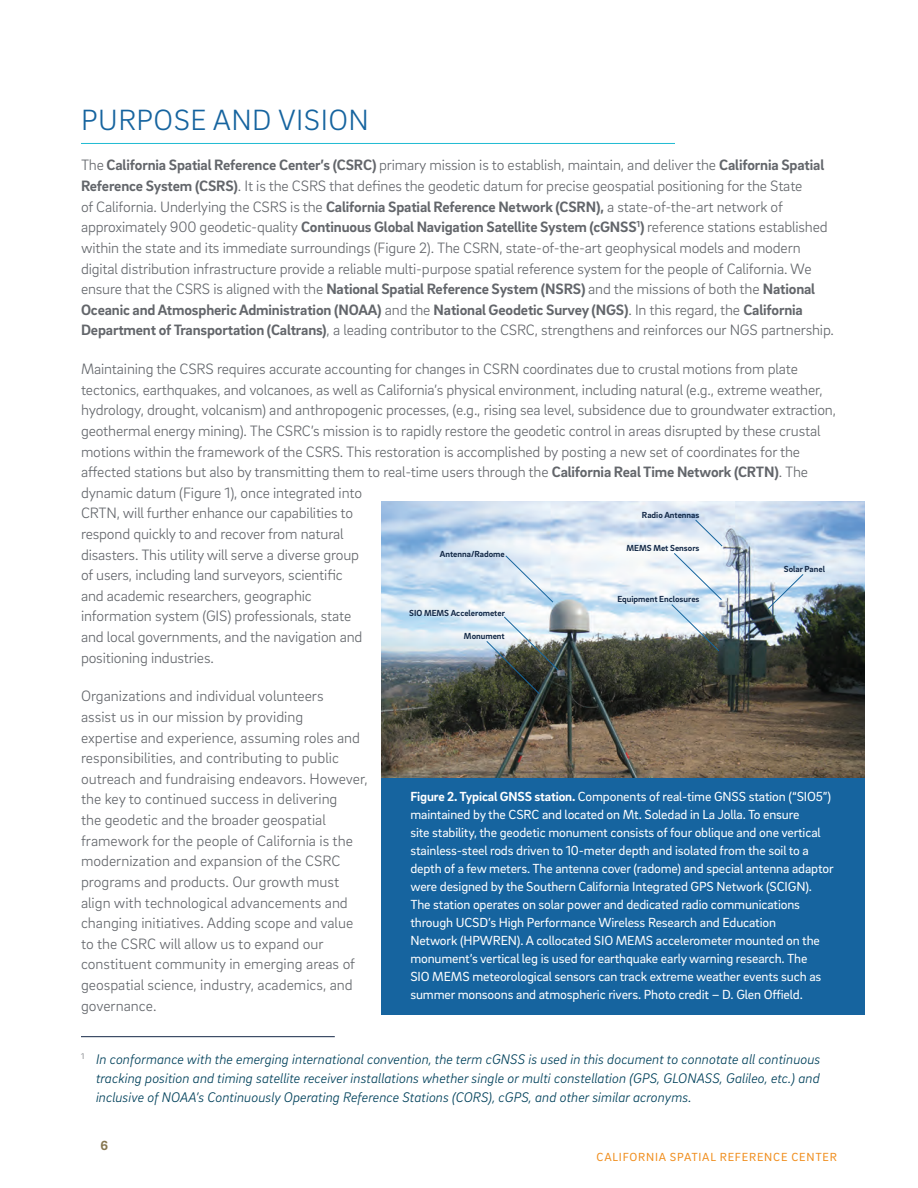
<style>
.page{position:relative;width:918px;height:1188px;background:#fff}
.page>*{position:absolute;margin:0;border:0;box-sizing:border-box;transform-origin:0 0}
.secondheader{font:300 30px "Brix Sans";letter-spacing:.015em;color:#16649f}
.text{font:300 15.3px/20.5px "Brix Sans";letter-spacing:-.01em;color:#63666b}
.publications{font:italic 300 14.25px/18.8px "Brix Sans";color:#00415b;text-align:justify}
.text-2{font:13.5px/18px "Brix Sans";letter-spacing:-.01em;color:#fff}
.t1{font:700 13.5px "Brix Sans";color:#86764f}
.t2{font:12px "Brix Sans";letter-spacing:.065em;color:#f08f20}
.t3{font:700 9px "Brix Sans";color:#132947}
.s1{font-weight:700}
</style>
<div class="page">
<hr style="left:81px;top:143px;width:594px;height:1px;background:#20bbd2">
<hr style="left:81px;top:1036px;width:254px;height:1px;background:#152847">
<img style="left:381px;top:502px;width:483px;height:276px">
<img style="left:486px;top:519px;width:318px;height:176px">
<div style="left:381px;top:778px;width:483px;height:237px;background:#16649f"></div>
<p class="secondheader" style="left:81px;top:100px;width:289px">PURPOSE AND VISION</p>
<p class="text" style="left:81px;top:154px;width:755px">The <span class="s1">California Spatial Reference Center’s (CSRC)</span> primary mission is to establish, maintain, and deliver the <span class="s1">California Spatial Reference System (CSRS)</span>. It is the CSRS that defines the geodetic datum for precise geospatial positioning for the State<br>of California. Underlying the CSRS is the <span class="s1">California Spatial Reference Network (CSRN),</span> a state-of-the-art network of approximately 900 geodetic-quality <span class="s1">Continuous Global Navigation Satellite System (cGNSS</span><sup>1</sup><span class="s1">)</span> reference stations established within the state and its immediate surroundings (Figure 2). The CSRN, state-of-the-art geophysical models and modern digital distribution infrastructure provide a reliable multi-purpose spatial reference system for the people of California. We ensure that the CSRS is aligned with the <span class="s1">National Spatial Reference System (NSRS)</span> and the missions of both the <span class="s1">National Oceanic and Atmospheric Administration (NOAA)</span> and the <span class="s1">National Geodetic Survey (NGS)</span>. In this regard, the <span class="s1">California Department of Transportation (Caltrans)</span>, a leading contributor to the CSRC, strengthens and reinforces our NGS partnership.</p>
<p class="text" style="left:81px;top:358px;width:757px">Maintaining the CSRS requires accurate accounting for changes in CSRN coordinates due to crustal motions from plate tectonics, earthquakes, and volcanoes, as well as California’s physical environment, including natural (e.g., extreme weather, hydrology, drought, volcanism) and anthropogenic processes, (e.g., rising sea level, subsidence due to groundwater extraction, geothermal energy mining). The CSRC’s mission is to rapidly restore the geodetic control in areas disrupted by these crustal motions within the framework of the CSRS. This restoration is accomplished by posting a new set of coordinates for the affected stations but also by transmitting them to real-time users through the <span class="s1">California Real Time Network (CRTN)</span>. The dynamic datum (Figure 1), once integrated into<br>CRTN, will further enhance our capabilities to<br>respond quickly to and recover from natural<br>disasters. This utility will serve a diverse group<br>of users, including land surveyors, scientific<br>and academic researchers, geographic<br>information system (GIS) professionals, state<br>and local governments, and the navigation and<br>positioning industries.</p>
<p class="text" style="left:81px;top:685px;width:288px">Organizations and individual volunteers<br>assist us in our mission by providing<br>expertise and experience, assuming roles and responsibilities, and contributing to public outreach and fundraising endeavors. However, the key to continued success in delivering<br>the geodetic and the broader geospatial framework for the people of California is the modernization and expansion of the CSRC programs and products. Our growth must align with technological advancements and changing initiatives. Adding scope and value to the CSRC will allow us to expand our constituent community in emerging areas of geospatial science, industry, academics, and governance.</p>
<p class="publications" style="left:96px;top:1049px;width:726px;text-indent:-15px"><sup>1</sup> In conformance with the emerging international convention, the term cGNSS is used in this document to connotate all continuous tracking position and timing satellite receiver installations whether single or multi constellation (GPS, GLONASS, Galileo, etc.) and inclusive of NOAA’s Continuously Operating Reference Stations (CORS), cGPS, and other similar acronyms.</p>
<p class="t3" style="left:642px;top:509px;width:59px">Radio Antennas</p>
<p class="t3" style="left:626px;top:542px;width:74px">MEMS Met Sensors</p>
<p class="t3" style="left:440px;top:549px;width:66px">Antenna/Radome</p>
<p class="t3" style="left:784px;top:563px;width:43px">Solar Panel</p>
<p class="t3" style="left:617px;top:593px;width:84px">Equipment Enclosures</p>
<p class="t3" style="left:409px;top:607px;width:97px">SIO MEMS Accelerometer</p>
<p class="t3" style="left:464px;top:630px;width:42px">Monument</p>
<p class="text-2" style="left:410px;top:787px;width:425px"><span class="s1">Figure 2. Typical GNSS station.</span> Components of real-time GNSS station (“SIO5”) maintained by the CSRC and located on Mt. Soledad in La Jolla. To ensure<br>site stability, the geodetic monument consists of four oblique and one vertical stainless-steel rods driven to 10-meter depth and isolated from the soil to a depth of a few meters. The antenna cover (radome) and special antenna adaptor were designed by the Southern California Integrated GPS Network (SCIGN).<br>The station operates on solar power and dedicated radio communications through UCSD’s High Performance Wireless Research and Education<br>Network (HPWREN). A collocated SIO MEMS accelerometer mounted on the monument’s vertical leg is used for earthquake early warning research. The<br>SIO MEMS meteorological sensors can track extreme weather events such as summer monsoons and atmospheric rivers. Photo credit – D. Glen Offield.</p>
<p class="t1" style="left:100px;top:1137px;width:9px">6</p>
<p class="t2" style="left:597px;top:1149px;width:242px">CALIFORNIA SPATIAL REFERENCE CENTER</p>
</div>
